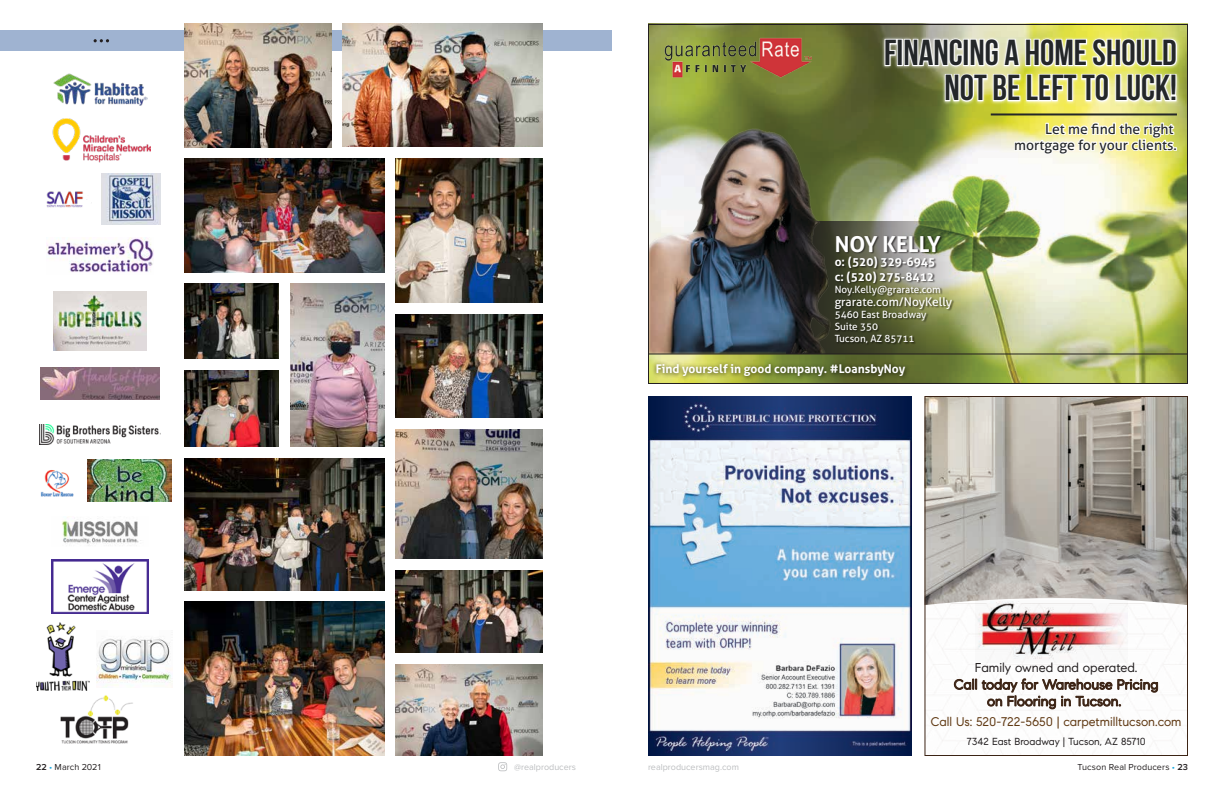
<style>
.page{position:relative;width:1224px;height:792px;background:#fff}
.page>*{position:absolute;margin:0;border:0;box-sizing:border-box;transform-origin:0 0}
.t1{font:700 36px/35.2px "Bebas Neue";color:#242729;text-align:right}
.t2{font:700 22px "Aller";color:#fff}
.t3{font:14px/16px "Aller";color:#242729;text-align:right}
.t4{font:13.9px/16.6px "Compass Sans";color:#3c2415;text-align:center}
.t5{font:12.8px "Compass Sans";color:#231f20}
.t6{font:12.5px "Compass Sans";color:#603913}
.t7{font:700 12px/14.4px "Aller";color:#fff}
.t8{font:12px "Aller";color:#fff}
.t9{font:10.2px "Compass Sans";color:#231f20}
.t10{font:10px/12px "Aller";color:#fff}
.t11{font:9px "Proxima Nova";letter-spacing:.01em;color:#231f20}
.t12{font:9px "Proxima Nova";color:#bcbec0}
.s1{font-weight:600}
.s2{color:#19a8e0}
</style>
<div class="page">
<svg style="left:498px;top:762px;width:9px;height:9px"></svg>
<div style="left:0;top:31px;width:612px;height:20px;background:#9fb3d1"></div>
<img style="left:343px;top:24px;width:200px;height:123px">
<svg style="left:94px;top:39px;width:15px;height:3px"></svg>
<img style="left:184px;top:24px;width:147px;height:124px">
<img style="left:396px;top:429px;width:147px;height:129px">
<img style="left:184px;top:159px;width:200px;height:113px">
<img style="left:184px;top:371px;width:95px;height:75px">
<img style="left:290px;top:284px;width:94px;height:162px">
<img style="left:396px;top:159px;width:147px;height:143px">
<img style="left:396px;top:314px;width:147px;height:103px">
<img style="left:185px;top:283px;width:94px;height:76px">
<img style="left:396px;top:665px;width:147px;height:91px">
<img style="left:396px;top:570px;width:147px;height:83px">
<img style="left:184px;top:458px;width:200px;height:132px">
<img style="left:184px;top:602px;width:200px;height:154px">
<img style="left:648px;top:24px;width:540px;height:360px">
<hr style="left:648px;top:353px;width:540px;height:1px;background:#231f20">
<img style="left:879px;top:29px;width:303px;height:83px">
<svg style="left:884px;top:24px;width:294px;height:81px"></svg>
<hr style="left:991px;top:113px;width:186px;height:2px;background:#242729">
<img style="left:53px;top:73px;width:94px;height:32px">
<img style="left:40px;top:470px;width:34px;height:27px">
<img style="left:62px;top:520px;width:79px;height:26px">
<img style="left:52px;top:559px;width:96px;height:55px">
<img style="left:87px;top:460px;width:84px;height:41px">
<img style="left:36px;top:622px;width:54px;height:69px">
<img style="left:52px;top:118px;width:98px;height:44px">
<img style="left:47px;top:237px;width:106px;height:35px">
<img style="left:54px;top:291px;width:92px;height:59px">
<img style="left:41px;top:367px;width:119px;height:33px">
<img style="left:39px;top:425px;width:122px;height:20px">
<img style="left:60px;top:695px;width:73px;height:49px">
<img style="left:96px;top:638px;width:77px;height:49px">
<img style="left:101px;top:173px;width:60px;height:51px">
<img style="left:46px;top:191px;width:37px;height:16px">
<svg style="left:924px;top:396px;width:264px;height:360px"></svg>
<img style="left:975px;top:600px;width:153px;height:62px">
<img style="left:648px;top:396px;width:264px;height:360px">
<h1 class="t1" style="left:884px;top:35px;width:294px">FINANCING A HOME SHOULD<br>NOT BE LEFT TO LUCK!</h1>
<h2 class="t2" style="left:835px;top:231px;width:108px">NOY KELLY</h2>
<p class="t7" style="left:835px;top:255px;width:102px">o: (520) 329-6945 c: (520) 275-8412</p>
<p class="t10" style="left:835px;top:283px;width:108px">Noy.Kelly@grarate.com</p>
<p class="t8" style="left:835px;top:294px;width:119px">grarate.com/NoyKelly</p>
<p class="t10" style="left:835px;top:308px;width:93px">5460 East Broadway<br>Suite 350<br>Tucson, AZ 85711</p>
<p class="t7" style="left:656px;top:361px;width:251px">Find yourself in good company. #LoansbyNoy</p>
<p class="t3" style="left:1014px;top:121px;width:164px">Let me find the right mortgage for your clients.</p>
<p class="t5" style="left:975px;top:660px;width:164px">Family owned and operated.</p>
<p class="t4" style="left:954px;top:676px;width:206px">Call today for Warehouse Pricing on Flooring in Tucson.</p>
<p class="t6" style="left:931px;top:714px;width:252px">Call Us: 520-722-5650 | carpetmilltucson.com</p>
<p class="t9" style="left:967px;top:736px;width:180px">7342 East Broadway | Tucson, AZ 85710</p>
<p class="t11" style="left:36px;top:762px;width:66px"><span class="s1">22</span> <span class="s2">•</span> March 2021</p>
<p class="t12" style="left:514px;top:762px;width:63px">@realproducers</p>
<p class="t12" style="left:648px;top:762px;width:92px">realproducersmag.com</p>
<p class="t11" style="left:1078px;top:762px;width:112px">Tucson Real Producers <span class="s2">•</span> <span class="s1">23</span></p>
</div>
